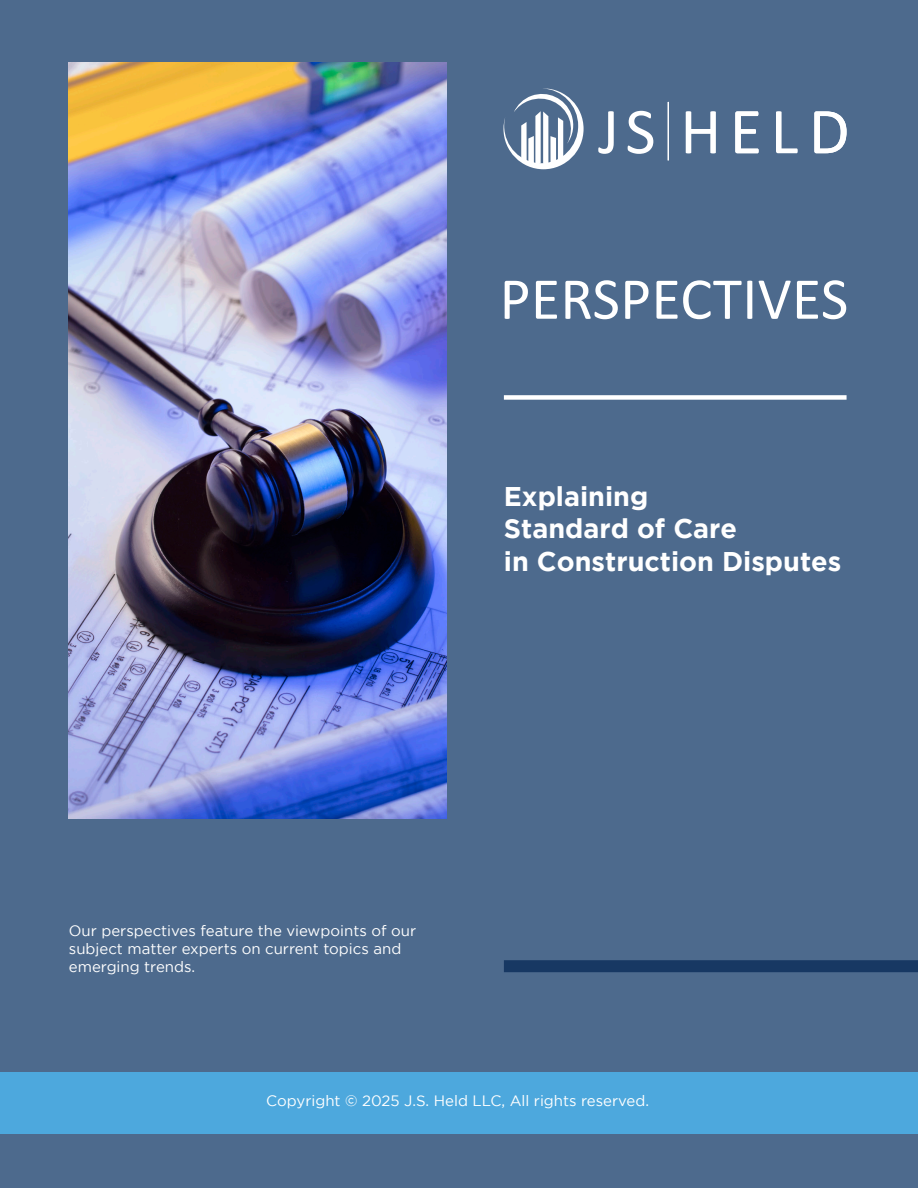
<style>
.page{position:relative;width:918px;height:1188px;background:#4d6a8d}
.page>*{position:absolute;margin:0;border:0;box-sizing:border-box;transform-origin:0 0}
.t1{font:60px "Calibri";letter-spacing:.005em;color:#fff}
.t2{font:700 27px/32.4px "Gotham";color:#fff}
.t3{font:15px/18px "Gotham";color:#fff}
</style>
<div class="page">
<div style="left:0;top:1072px;width:918px;height:62px;background:#4da8dd"></div>
<hr style="left:668px;top:102px;width:1px;height:58px;background:#fff">
<svg style="left:598px;top:111px;width:16px;height:43px"></svg>
<svg style="left:628px;top:111px;width:25px;height:43px"></svg>
<svg style="left:686px;top:111px;width:30px;height:42px"></svg>
<svg style="left:735px;top:111px;width:24px;height:42px"></svg>
<svg style="left:776px;top:111px;width:22px;height:42px"></svg>
<svg style="left:814px;top:111px;width:33px;height:42px"></svg>
<svg style="left:503px;top:88px;width:81px;height:81px"></svg>
<div style="left:504px;top:395px;width:343px;height:5px;background:#fff"></div>
<div style="left:504px;top:960px;width:414px;height:12px;background:#173863"></div>
<img style="left:69px;top:63px;width:377px;height:756px">
<h1 class="t1" style="left:500px;top:262px;width:350px">PERSPECTIVES</h1>
<p class="t2" style="left:504px;top:479px;width:339px">Explaining<br>Standard of Care<br>in Construction Disputes</p>
<p class="t3" style="left:69px;top:921px;width:349px">Our perspectives feature the viewpoints of our subject matter experts on current topics and emerging trends.</p>
<p class="t3" style="left:266px;top:1091px;width:384px">Copyright © 2025 J.S. Held LLC, All rights reserved.</p>
</div>
